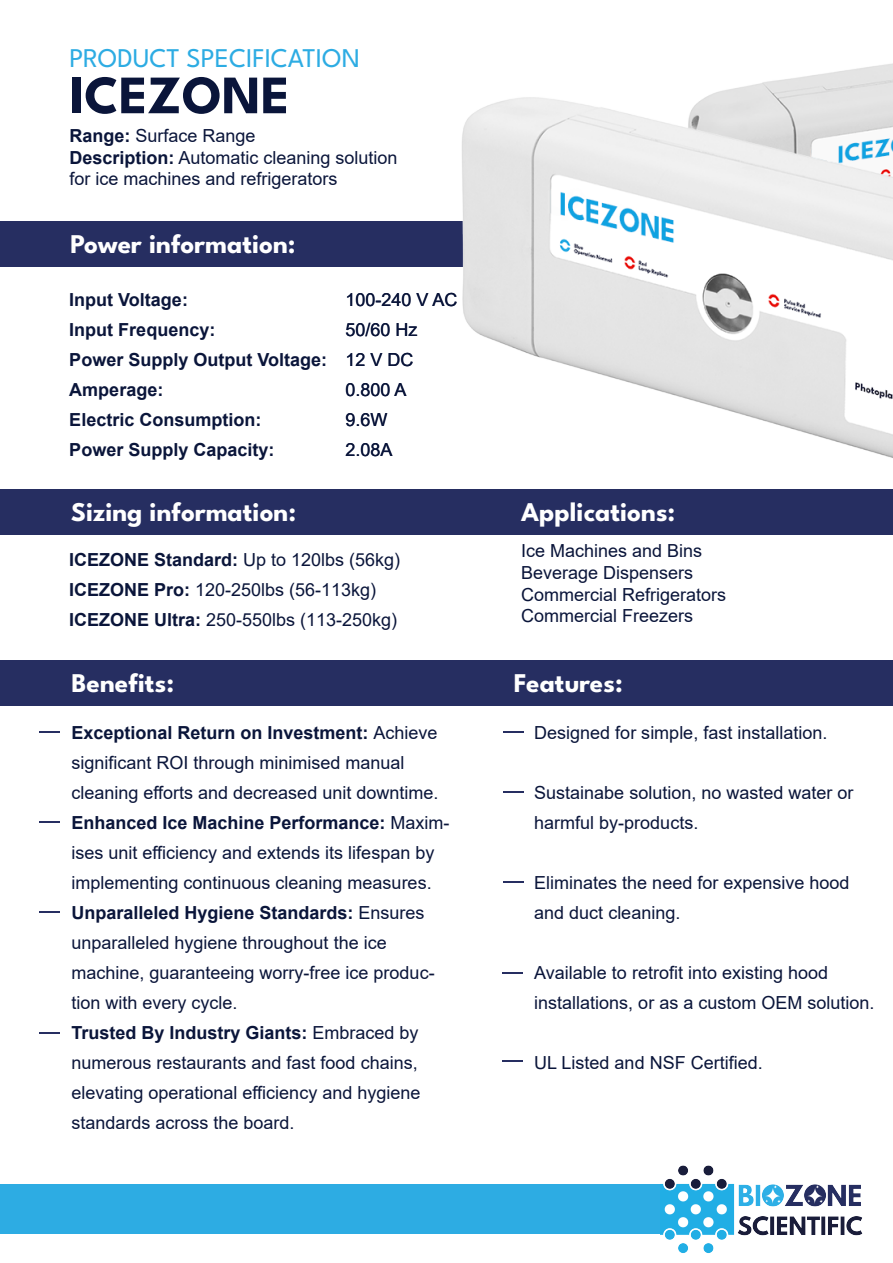
<style>
.page{position:relative;width:893px;height:1263px;background:#fff}
.page>*{position:absolute;margin:0;border:0;box-sizing:border-box;transform-origin:0 0}
.t1{font:700 54px "League Spartan";color:#0a153a}
.t2{font:700 27px "League Spartan";color:#fff}
.t3{font:27px "League Spartan";color:#2dace3}
.t4{font:18px/30px "Arial";color:#0a153a}
.t5{font:700 18px/30px "Arial";color:#0a153a}
.s1{font-weight:700}
.s2{font-style:inherit}
</style>
<div class="page">
<div style="left:0;top:221px;width:476px;height:46px;background:#262e61"></div>
<div style="left:0;top:1184px;width:661px;height:50px;background:#2dace3"></div>
<img style="left:661px;top:1165px;width:202px;height:88px">
<div style="left:0;top:660px;width:893px;height:46px;background:#262e61"></div>
<hr style="left:39px;top:731px;width:21px;height:2px;background:#262e61">
<hr style="left:39px;top:821px;width:21px;height:2px;background:#262e61">
<hr style="left:39px;top:911px;width:20px;height:2px;background:#262e61">
<hr style="left:39px;top:1032px;width:20px;height:2px;background:#262e61">
<div style="left:0;top:489px;width:893px;height:46px;background:#262e61"></div>
<hr style="left:503px;top:731px;width:20px;height:2px;background:#262e61">
<hr style="left:503px;top:791px;width:20px;height:2px;background:#262e61">
<hr style="left:503px;top:881px;width:20px;height:2px;background:#262e61">
<hr style="left:503px;top:972px;width:20px;height:2px;background:#262e61">
<hr style="left:503px;top:1060px;width:20px;height:2px;background:#262e61">
<img style="left:462px;top:63px;width:431px;height:395px">
<h2 class="t3" style="left:69px;top:38px;width:292px">PRODUCT SPECIFICATION</h2>
<h1 class="t1" style="left:70px;top:56px;width:222px">ICEZONE</h1>
<p class="t4" style="left:69px;top:125px;width:330px;line-height:21.6px"><span class="s1">Range:</span> Surface Range<br><span class="s1">Description:</span> Automatic cleaning solution for ice machines and refrigerators</p>
<h2 class="t2" style="left:70px;top:225px;width:227px">Power information:</h2>
<p class="t5" style="left:69px;top:285px;width:259px">Input Voltage:<br>Input Frequency:<br>Power Supply Output Voltage:<br>Amperage:<br>Electric Consumption:<br>Power Supply Capacity:</p>
<p class="t4" style="left:345px;top:285px;width:114px">100-240 V AC<br>50/60 Hz<br>12 V DC<br>0.800 A<br>9.6W<br>2.08A</p>
<h2 class="t2" style="left:71px;top:492px;width:227px">Sizing information:</h2>
<h2 class="t2" style="left:521px;top:492px;width:156px">Applications:</h2>
<p class="t4" style="left:69px;top:544px;width:333px"><span class="s1">ICEZONE Standard:</span> Up to 120lbs (56kg)<br><span class="s1">ICEZONE Pro:</span> 120-250lbs (56-113kg)<br><span class="s1">ICEZONE Ultra:</span> 250-550lbs (113-250kg)</p>
<p class="t4" style="left:521px;top:540px;width:207px;line-height:21.6px">Ice Machines and Bins<br>Beverage Dispensers<br><span class="s2">Commercial</span> Refrigerators<br><span class="s2">Commercial Freezers</span></p>
<h2 class="t2" style="left:72px;top:663px;width:104px">Benefits:</h2>
<p class="t4" style="left:71px;top:718px;width:380px"><span class="s1">Exceptional Return on Investment:</span> Achieve significant ROI through minimised manual cleaning efforts and decreased unit downtime.<br><span class="s1">Enhanced Ice Machine Performance:</span> Maxim&shy;ises unit efficiency and extends its lifespan by implementing continuous cleaning measures.<br><span class="s1">Unparalleled Hygiene Standards:</span> Ensures unparalleled hygiene throughout the ice machine, guaranteeing worry-free ice produc&shy;tion with every cycle.<br><span class="s1">Trusted By Industry Giants:</span> Embraced by numerous restaurants and fast food chains, elevating operational efficiency and hygiene standards across the board.</p>
<h2 class="t2" style="left:514px;top:663px;width:110px">Features:</h2>
<p class="t4" style="left:534px;top:718px;width:295px">Designed for simple, fast installation.</p>
<p class="t4" style="left:534px;top:778px;width:321px">Sustainabe solution, no wasted water or harmful by-products.</p>
<p class="t4" style="left:534px;top:868px;width:317px">Eliminates the need for expensive hood and duct cleaning.</p>
<p class="t4" style="left:534px;top:958px;width:342px">Available to retrofit into existing hood installations, or as a custom OEM solution.</p>
<p class="t4" style="left:534px;top:1048px;width:230px">UL Listed and NSF Certified.</p>
</div>
